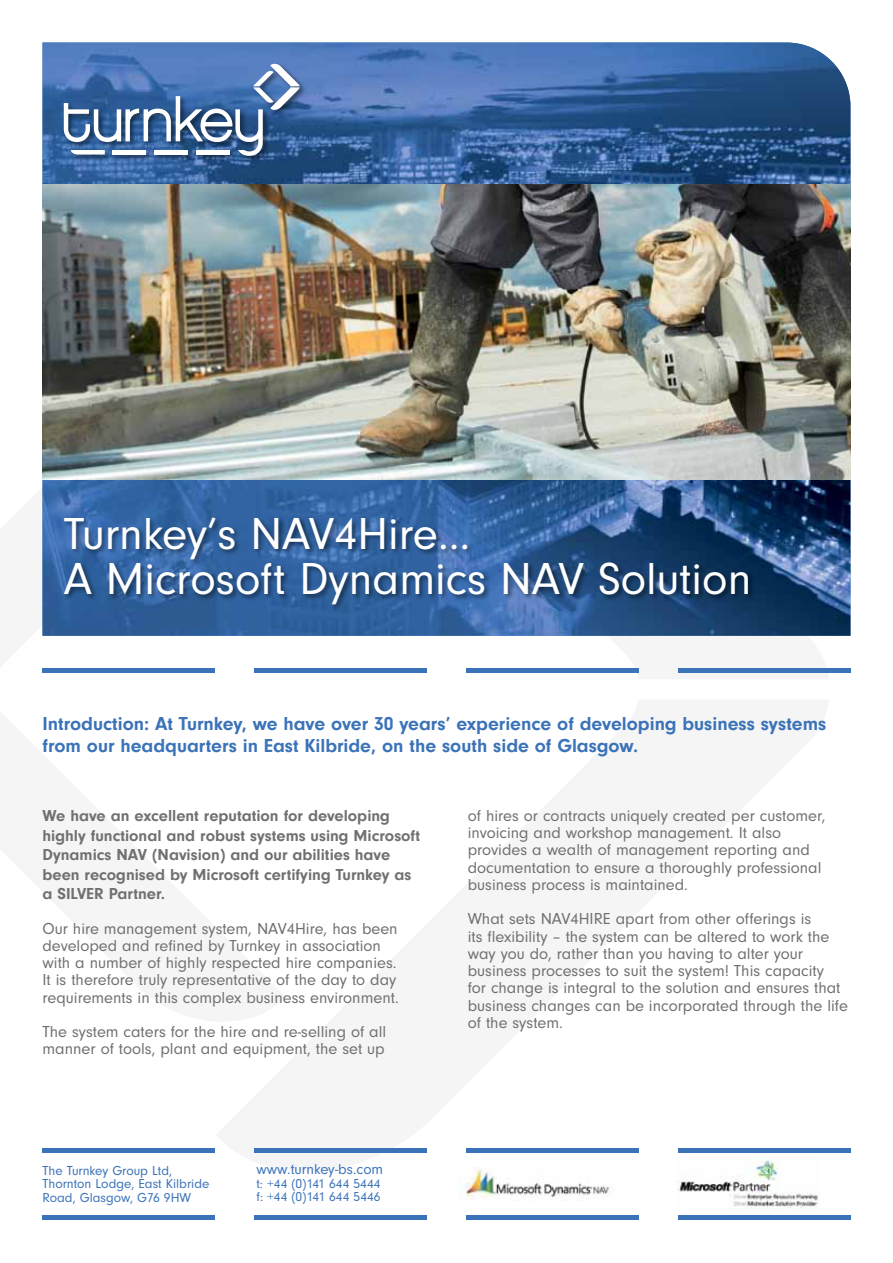
<style>
.page{position:relative;width:893px;height:1263px;background:#fff}
.page>*{position:absolute;margin:0;border:0;box-sizing:border-box;transform-origin:0 0}
.t1{font:46.5px/45px "Neuzeit Gro T";color:#fff}
.t2{font:700 19.5px/21.8px "Neuzeit Gro T";color:#3b73b9}
.t3{font:16.5px/17.2px "Neuzeit Gro T";color:#717071}
.t4{font:700 16.5px/19.5px "Neuzeit Gro T";color:#717071}
.t5{font:15px "Neuzeit Gro T";color:#3b73b9}
.t6{font:13.5px/13.5px "Neuzeit Gro T";color:#3b73b9}
</style>
<div class="page">
<img style="left:43px;top:43px;width:807px;height:593px">
<div style="left:62px;top:62px;width:245px;height:102px;background:#000;opacity:.5"></div>
<svg style="left:64px;top:64px;width:236px;height:92px"></svg>
<img style="left:458px;top:1168px;width:156px;height:31px">
<img style="left:677px;top:1157px;width:141px;height:52px">
<div style="left:678px;top:1215px;width:172px;height:5px;background:#3b73b9"></div>
<div style="left:254px;top:1215px;width:173px;height:5px;background:#3b73b9"></div>
<div style="left:43px;top:1215px;width:172px;height:5px;background:#3b73b9"></div>
<div style="left:466px;top:1215px;width:173px;height:5px;background:#3b73b9"></div>
<div style="left:678px;top:1148px;width:172px;height:5px;background:#3b73b9"></div>
<div style="left:254px;top:1148px;width:173px;height:5px;background:#3b73b9"></div>
<div style="left:43px;top:1148px;width:172px;height:5px;background:#3b73b9"></div>
<div style="left:466px;top:1148px;width:173px;height:5px;background:#3b73b9"></div>
<div style="left:678px;top:668px;width:172px;height:5px;background:#3b73b9"></div>
<div style="left:254px;top:668px;width:173px;height:5px;background:#3b73b9"></div>
<div style="left:43px;top:668px;width:172px;height:5px;background:#3b73b9"></div>
<div style="left:466px;top:668px;width:173px;height:5px;background:#3b73b9"></div>
<div style="left:62px;top:516px;width:693px;height:95px;background:#000;opacity:.5"></div>
<img style="left:43px;top:185px;width:807px;height:294px">
<h1 class="t1" style="left:64px;top:511px;width:689px">Turnkey’s NAV4Hire…<br>A Microsoft Dynamics NAV Solution</h1>
<p class="t2" style="left:43px;top:713px;width:785px">Introduction: At Turnkey, we have over 30 years’ experience of developing business systems from our headquarters in East Kilbride, on the south side of Glasgow.</p>
<p class="t4" style="left:43px;top:806px;width:379px">We have an excellent reputation for developing highly functional and robust systems using Microsoft Dynamics NAV (Navision) and our abilities have been recognised by Microsoft certifying Turnkey as a SILVER Partner.</p>
<p class="t3" style="left:43px;top:920px;width:358px">Our hire management system, NAV4Hire, has been developed and refined by Turnkey in association with a number of highly respected hire companies.<br>It is therefore truly representative of the day to day requirements in this complex business environment.</p>
<p class="t3" style="left:43px;top:1023px;width:345px">The system caters for the hire and re-selling of all manner of tools, plant and equipment, the set up</p>
<p class="t6" style="left:43px;top:1164px;width:168px">The Turnkey Group Ltd,<br>Thornton Lodge, East Kilbride<br>Road, Glasgow, G76 9HW</p>
<p class="t5" style="left:257px;top:1161px;width:128px">www.turnkey-bs.com</p>
<p class="t6" style="left:257px;top:1177px;width:126px">t: +44 (0)141 644 5444 f: +44 (0)141 644 5446</p>
<p class="t3" style="left:468px;top:807px;width:359px">of hires or contracts uniquely created per customer, invoicing and workshop management. It also provides a wealth of management reporting and documentation to ensure a thoroughly professional business process is maintained.</p>
<p class="t3" style="left:468px;top:910px;width:382px">What sets NAV4HIRE apart from other offerings is<br>its flexibility – the system can be altered to work the way you do, rather than you having to alter your business processes to suit the system! This capacity<br>for change is integral to the solution and ensures that business changes can be incorporated through the life of the system.</p>
</div>
